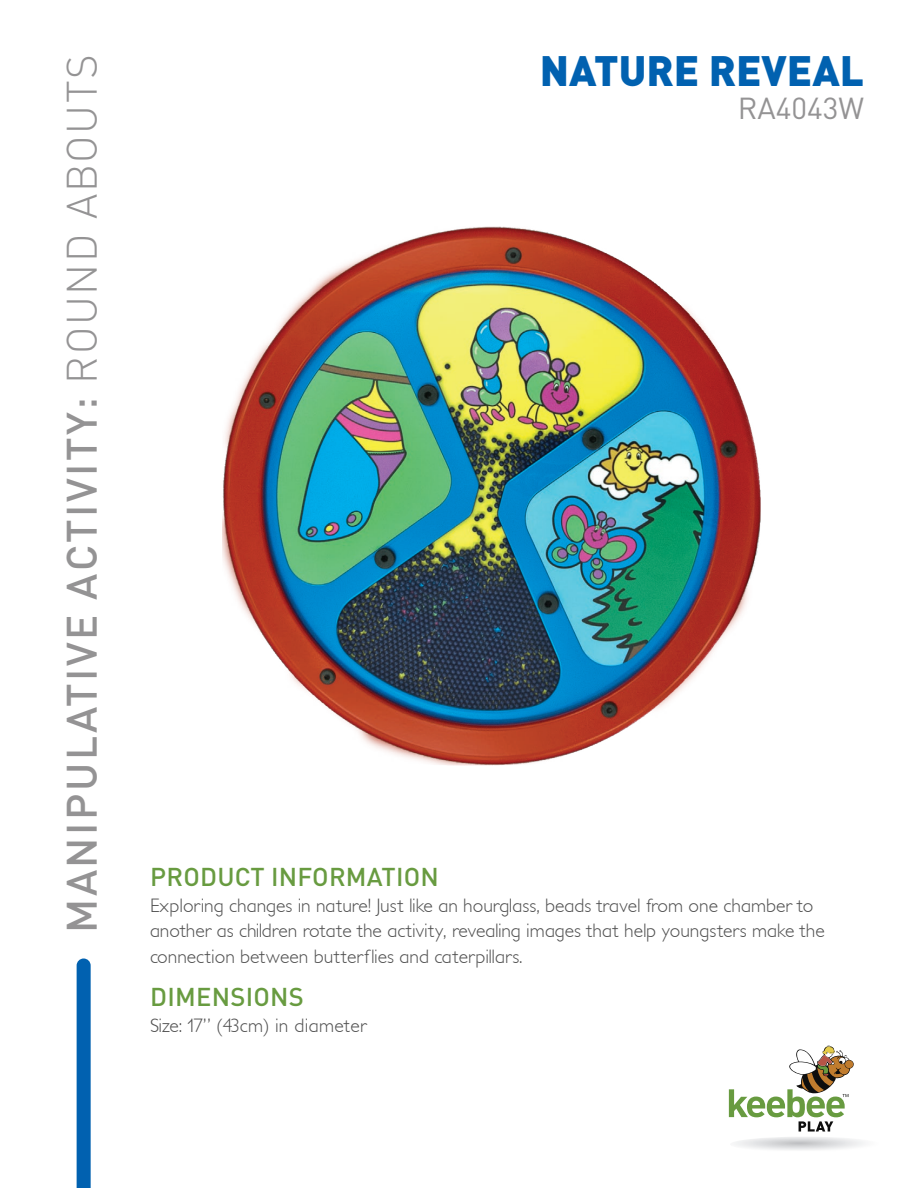
<style>
.page{position:relative;width:918px;height:1188px;background:#fff}
.page>*{position:absolute;margin:0;border:0;box-sizing:border-box;transform-origin:0 0}
.t1{font:500 42px "DIN Pro";letter-spacing:.06em;color:#949394}
.t2{font:900 42px "DIN Pro";color:#0161b0}
.t3{font:30px "DIN Pro";color:#949394}
.Sub_titles{font:500 25.5px "DIN Pro";letter-spacing:.01em;color:#689b40}
.Body_-Copy{font:300 19.5px/25.5px "Petita";color:#505050}
.s1{font-weight:300}
</style>
<div class="page">
<svg style="left:729px;top:1045px;width:125px;height:87px"></svg>
<svg style="left:77px;top:958px;width:14px;height:230px;background:#0966b2"></svg>
<img style="left:222px;top:226px;width:538px;height:540px">
<p class="t1" style="left:53px;top:933px;width:881px;rotate:-90deg">MANIPULATIVE ACTIVITY: <span class="s1">ROUND ABOUTS</span></p>
<p class="t2" style="left:540px;top:42px;width:326px">NATURE REVEAL</p>
<p class="t3" style="left:738px;top:88px;width:128px">RA4043W</p>
<p class="Sub_titles" style="left:150px;top:860px;width:290px">PRODUCT INFORMATION</p>
<p class="Body_-Copy" style="left:150px;top:893px;width:676px">Exploring changes in nature! Just like an hourglass, beads travel from one chamber to another as children rotate the activity, revealing images that help youngsters make the connection between butterflies and caterpillars.</p>
<p class="Sub_titles" style="left:150px;top:980px;width:155px">DIMENSIONS</p>
<p class="Body_-Copy" style="left:150px;top:1013px;width:218px">Size: 17” (43cm) in diameter</p>
</div>
